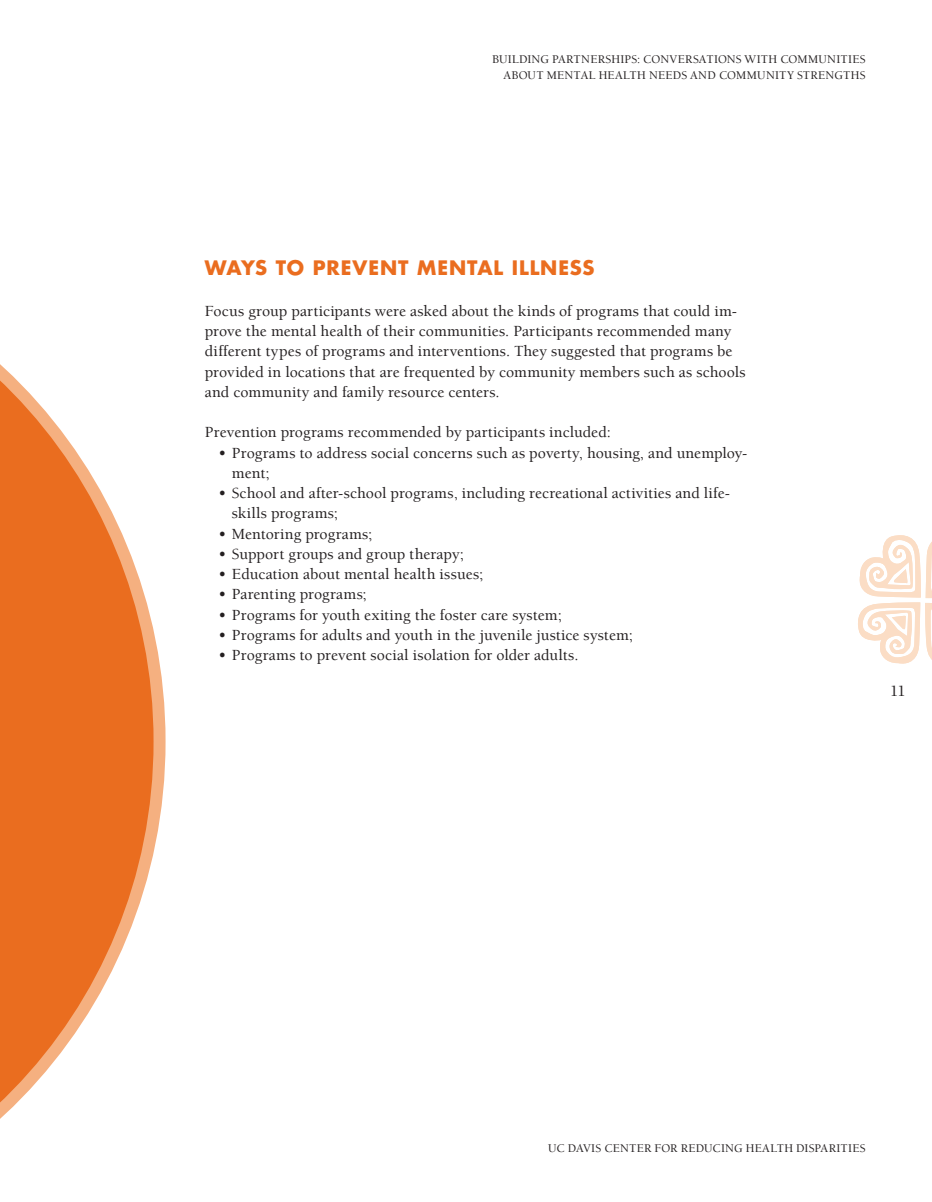
<style>
.page{position:relative;width:932px;height:1202px;background:#fff}
.page>*{position:absolute;margin:0;border:0;box-sizing:border-box;transform-origin:0 0}
.head{font:700 19.5px "Futura UC Davis";letter-spacing:.045em;color:#ea6d1f}
.body{font:500 15.75px/20.2px "Berkeley UC Davis";letter-spacing:.005em;color:#231f20}
.t1{font:500 12px/16.5px "Berkeley UC Davis";letter-spacing:.02em;color:#231f20;text-align:right}
</style>
<div class="page">
<svg style="left:0;top:364px;width:165px;height:755px"></svg>
<svg style="left:858px;top:535px;width:74px;height:129px"></svg>
<p class="t1" style="left:492px;top:50px;width:374px">BUILDING PARTNERSHIPS: CONVERSATIONS WITH COMMUNITIES<br>ABOUT MENTAL HEALTH NEEDS AND COMMUNITY STRENGTHS</p>
<p class="head" style="left:205px;top:255px;width:391px">WAYS TO PREVENT MENTAL ILLNESS</p>
<p class="body" style="left:205px;top:300px;width:542px">Focus group participants were asked about the kinds of programs that could im&shy;prove the mental health of their communities. Participants recommended many different types of programs and interventions. They suggested that programs be provided in locations that are frequented by community members such as schools and community and family resource centers.</p>
<p class="body" style="left:205px;top:422px;width:407px">Prevention programs recommended by participants included:</p>
<p class="body" style="left:232px;top:442px;width:517px;text-indent:-14px">• Programs to address social concerns such as poverty, housing, and unemploy&shy;ment;</p>
<p class="body" style="left:232px;top:483px;width:499px;text-indent:-14px">• School and after-school programs, including recreational activities and life&shy;skills programs;</p>
<p class="body" style="left:218px;top:523px;width:155px">• Mentoring programs;</p>
<p class="body" style="left:218px;top:543px;width:247px">• Support groups and group therapy;</p>
<p class="body" style="left:218px;top:564px;width:266px">• Education about mental health issues;</p>
<p class="body" style="left:218px;top:584px;width:150px">• Parenting programs;</p>
<p class="body" style="left:218px;top:604px;width:345px">• Programs for youth exiting the foster care system;</p>
<p class="body" style="left:218px;top:624px;width:416px">• Programs for adults and youth in the juvenile justice system;</p>
<p class="body" style="left:218px;top:645px;width:361px">• Programs to prevent social isolation for older adults.</p>
<p class="body" style="left:890px;top:681px;width:17px">11</p>
<p class="t1" style="left:548px;top:1140px;width:319px">UC DAVIS CENTER FOR REDUCING HEALTH DISPARITIES</p>
</div>
